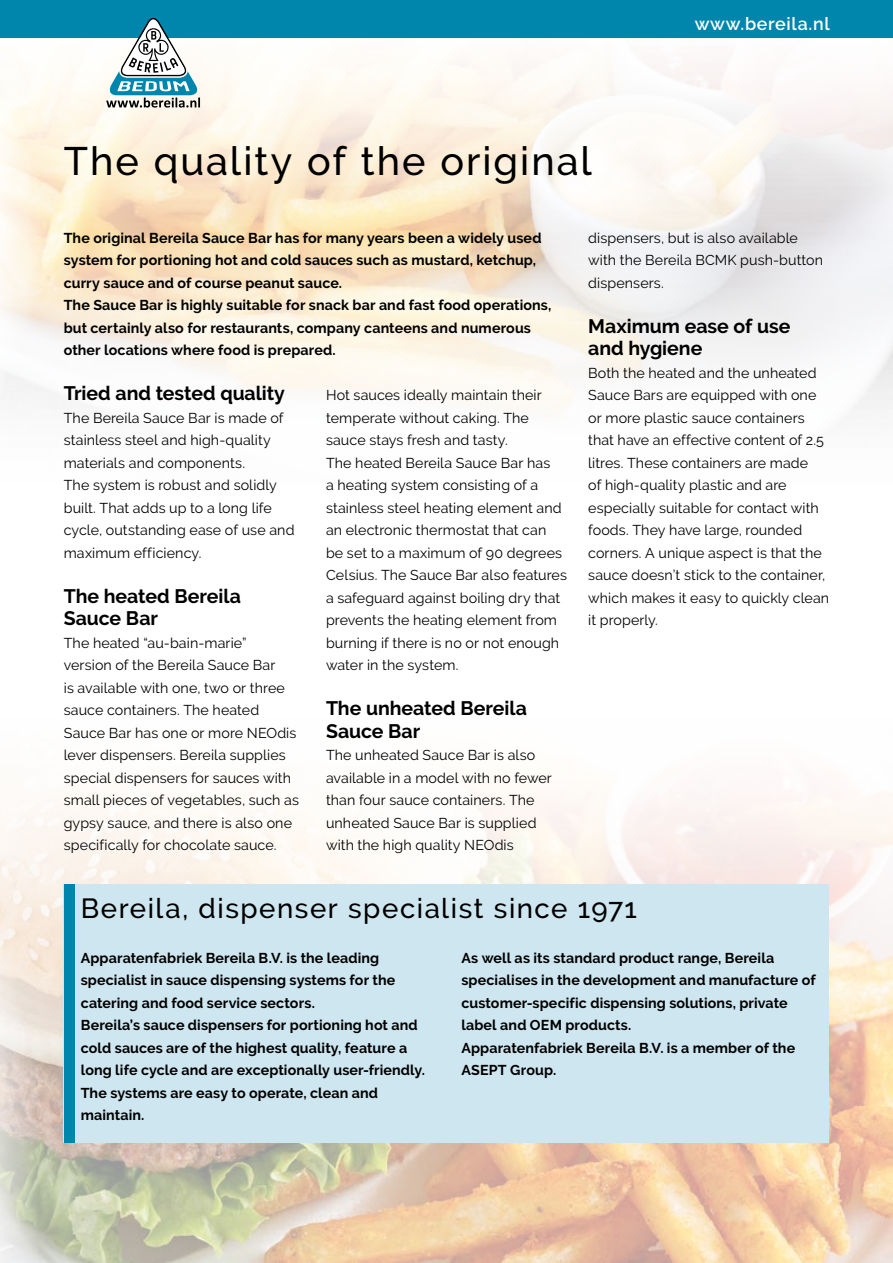
<style>
.page{position:relative;width:893px;height:1263px;background:#fff}
.page>*{position:absolute;margin:0;border:0;box-sizing:border-box;transform-origin:0 0}
.t1{font:500 39.6px "Raleway";letter-spacing:.05em;color:#000}
.t2{font:500 27.6px "Raleway";letter-spacing:.055em;color:#000}
.t3{font:700 19.5px/22.5px "Raleway";color:#000}
.t4{font:600 17.85px "Raleway";letter-spacing:.04em;color:#fff}
.t5{font:14.25px/22.5px "Raleway";letter-spacing:.005em;color:#000}
.t6{font:700 14.25px/22.5px "Raleway";letter-spacing:.01em;color:#000}
</style>
<div class="page">
<img style="left:0;top:799px;width:893px;height:464px">
<img style="left:0;top:37px;width:893px;height:376px">
<div style="left:0;top:0;width:893px;height:37px;background:#0086ad"></div>
<svg style="left:106px;top:18px;width:94px;height:90px"></svg>
<div style="left:64px;top:884px;width:765px;height:259px;background:#cee6ef"></div>
<div style="left:64px;top:884px;width:10px;height:259px;background:#0086ad"></div>
<h1 class="t1" style="left:64px;top:138px;width:530px">The quality of the original</h1>
<p class="t4" style="left:695px;top:13px;width:136px">www.bereila.nl</p>
<p class="t6" style="left:64px;top:226px;width:489px">The original Bereila Sauce Bar has for many years been a widely used system for portioning hot and cold sauces such as mustard, ketchup, curry sauce and of course peanut sauce.<br>The Sauce Bar is highly suitable for snack bar and fast food operations, but certainly also for restaurants, company canteens and numerous other locations where food is prepared.</p>
<h3 class="t3" style="left:64px;top:382px;width:223px">Tried and tested quality</h3>
<p class="t5" style="left:64px;top:406px;width:232px">The Bereila Sauce Bar is made of stainless steel and high-quality materials and components.<br>The system is robust and solidly built. That adds up to a long life cycle, outstanding ease of use and maximum efficiency.</p>
<h3 class="t3" style="left:64px;top:585px;width:179px">The heated Bereila<br>Sauce Bar</h3>
<p class="t5" style="left:64px;top:631px;width:237px">The heated “au-bain-marie”<br>version of the Bereila Sauce Bar<br>is available with one, two or three sauce containers. The heated Sauce Bar has one or more NEOdis lever dispensers. Bereila supplies special dispensers for sauces with small pieces of vegetables, such as gypsy sauce, and there is also one specifically for chocolate sauce.</p>
<p class="t5" style="left:326px;top:384px;width:242px">Hot sauces ideally maintain their temperate without caking. The sauce stays fresh and tasty.<br>The heated Bereila Sauce Bar has<br>a heating system consisting of a stainless steel heating element and an electronic thermostat that can be set to a maximum of 90 degrees<br>Celsius. The Sauce Bar also features a safeguard against boiling dry that prevents the heating element from burning if there is no or not enough water in the system.</p>
<h3 class="t3" style="left:326px;top:697px;width:202px">The unheated Bereila<br>Sauce Bar</h3>
<p class="t5" style="left:326px;top:744px;width:227px">The unheated Sauce Bar is also available in a model with no fewer than four sauce containers. The unheated Sauce Bar is supplied with the high quality NEOdis</p>
<p class="t5" style="left:588px;top:226px;width:236px">dispensers, but is also available with the Bereila BCMK push-button dispensers.</p>
<h3 class="t3" style="left:588px;top:315px;width:204px">Maximum ease of use and hygiene</h3>
<p class="t5" style="left:588px;top:361px;width:242px">Both the heated and the unheated<br>Sauce Bars are equipped with one or more plastic sauce containers that have an effective content of 2.5 litres. These containers are made<br>of high-quality plastic and are especially suitable for contact with foods. They have large, rounded corners. A unique aspect is that the sauce doesn’t stick to the container, which makes it easy to quickly clean it properly.</p>
<h2 class="t2" style="left:81px;top:892px;width:558px">Bereila, dispenser specialist since 1971</h2>
<p class="t6" style="left:81px;top:946px;width:346px">Apparatenfabriek Bereila B.V. is the leading specialist in sauce dispensing systems for the catering and food service sectors.<br>Bereila’s sauce dispensers for portioning hot and cold sauces are of the highest quality, feature a long life cycle and are exceptionally user-friendly.<br>The systems are easy to operate, clean and maintain.</p>
<p class="t6" style="left:461px;top:946px;width:356px">As well as its standard product range, Bereila specialises in the development and manufacture of customer-specific dispensing solutions, private label and OEM products.<br>Apparatenfabriek Bereila B.V. is a member of the ASEPT Group.</p>
</div>
